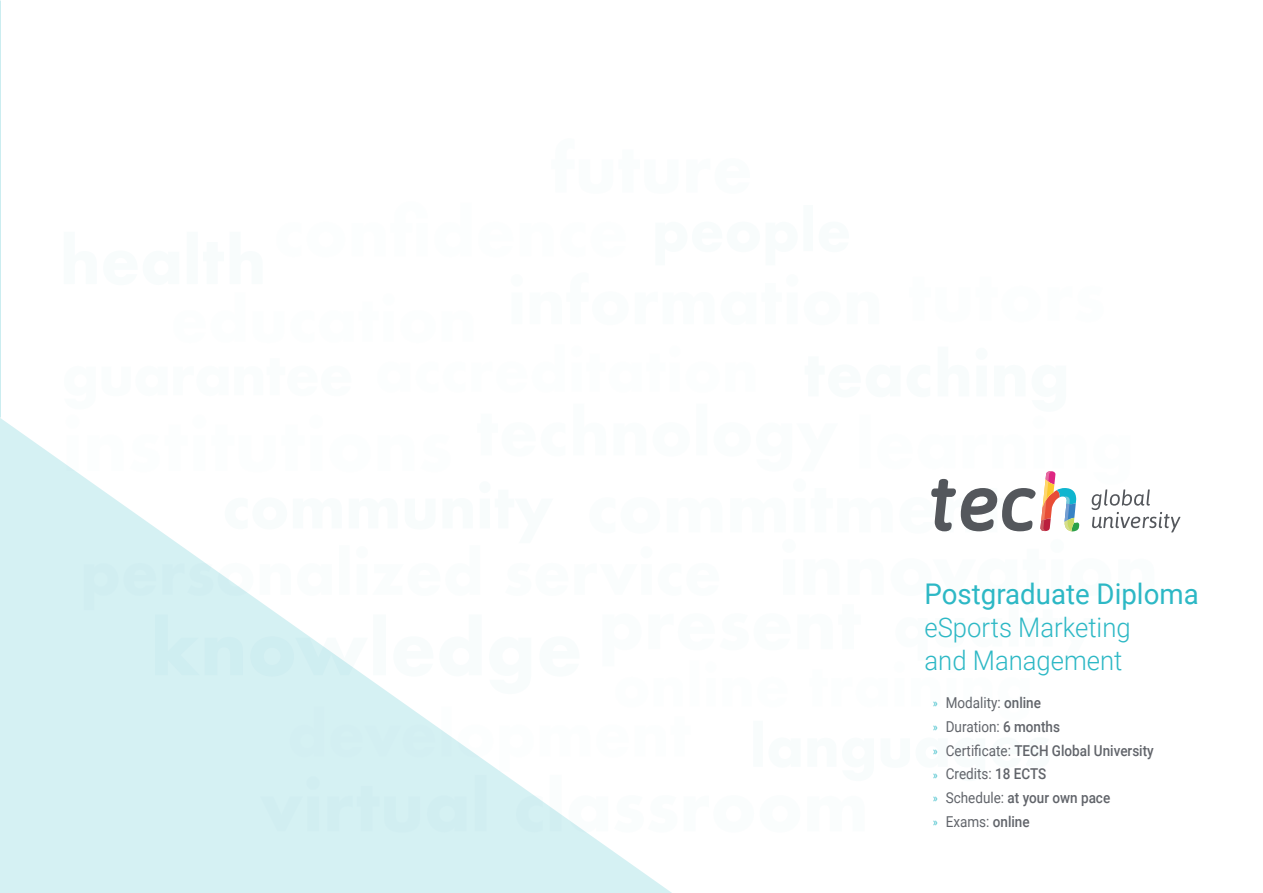
<style>
.page{position:relative;width:1263px;height:893px;background:#fff}
.page>*{position:absolute;margin:0;border:0;box-sizing:border-box;transform-origin:0 0}
.t1{font:28.5px "Roboto";color:#2db8c5}
.t2{font:300 27px/33px "Roboto";color:#2db8c5;scale:.95 1}
.t3{font:500 15px/23.7px "Roboto";color:#61646a;scale:.9 1}
.s1{font-family:"Myriad Pro";font-weight:400;font-size:12px;color:#2db8c5}
.s2{font-weight:400}
</style>
<div class="page">
<div style="left:0;top:418px;width:672px;height:475px;background:#d5f1f3"></div>
<svg style="left:64px;top:418px;width:1116px;height:415px"></svg>
<h1 class="t1" style="left:924px;top:574px;width:276px">Postgraduate Diploma</h1>
<h2 class="t2" style="left:924px;top:610px;width:218px">eSports Marketing and Management</h2>
<p class="t3" style="left:933px;top:690px;width:247px"><span class="s1">»</span> <span class="s2">Modality:</span> online<br><span class="s1">»</span> <span class="s2">Duration:</span> 6 months<br><span class="s1">»</span> <span class="s2">Certificate:</span> TECH Global University <span class="s1">»</span> <span class="s2">Credits:</span> 18 ECTS<br><span class="s1">»</span> <span class="s2">Schedule:</span> at your own pace<br><span class="s1">»</span> <span class="s2">Exams:</span> online</p>
</div>
